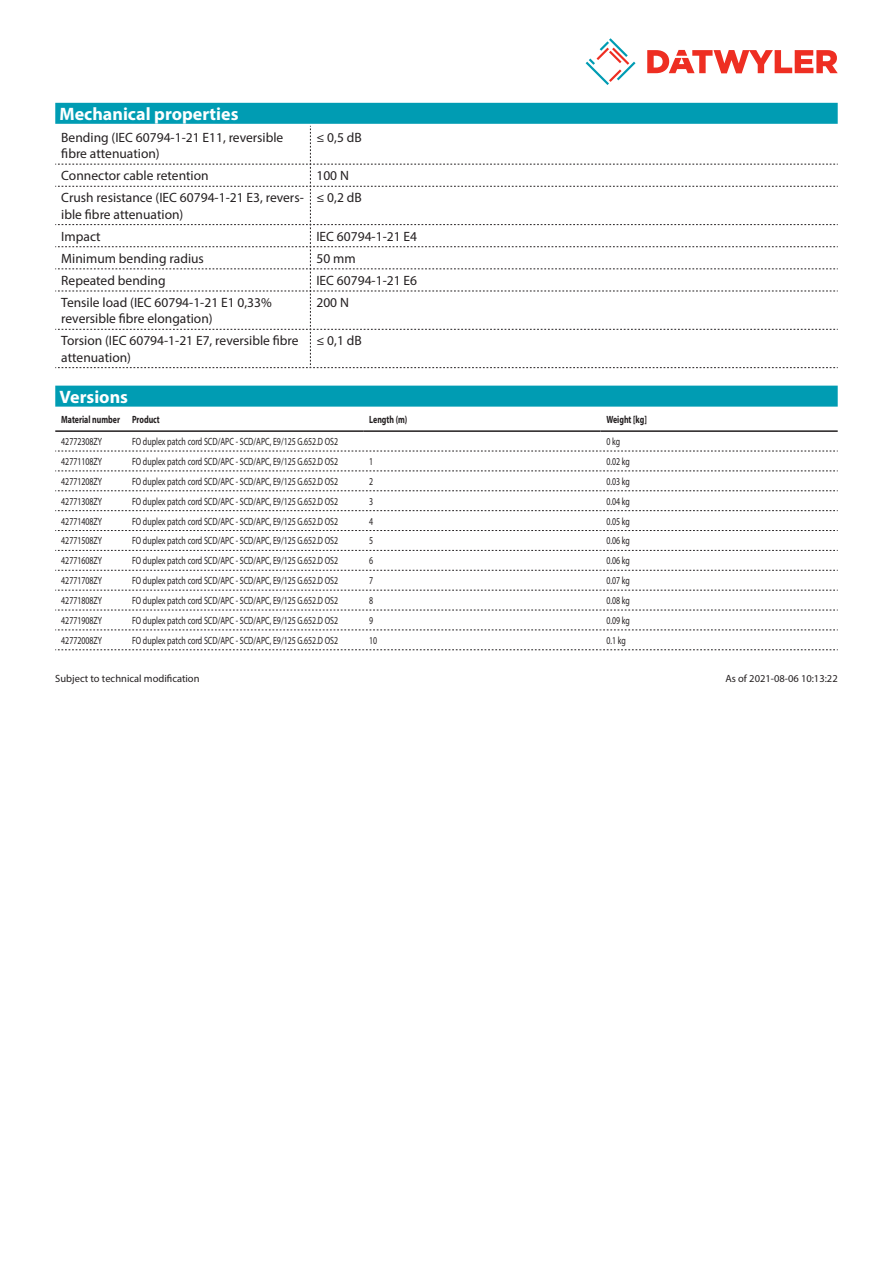
<style>
.page{position:relative;width:893px;height:1263px;background:#fff}
.page>*{position:absolute;margin:0;border:0;box-sizing:border-box;transform-origin:0 0}
.Standard_Head_Proper{font:700 18px "Myriad Pro";color:#fff}
.myriad_light_propert{font:13.5px/16.2px "Myriad Pro";color:#231f20}
.myriadlight{font:10.5px "Myriad Pro";color:#231f20;scale:.75 1}
.Footnote{font:10.5px "Myriad Pro";color:#231f20}
.myriadbold{font:700 10.5px "Myriad Pro";color:#231f20;scale:.75 1}
</style>
<div class="page">
<svg style="left:586px;top:38px;width:49px;height:47px"></svg>
<svg style="left:647px;top:50px;width:191px;height:23px"></svg>
<div style="left:55px;top:103px;width:783px;height:21px;background:#009cb3"></div>
<svg style="left:55px;top:126px;width:783px;height:242px"></svg>
<div style="left:55px;top:386px;width:783px;height:21px;background:#009cb3"></div>
<hr style="left:55px;top:430px;width:71px;height:2px;background:#231f20">
<hr style="left:126px;top:430px;width:237px;height:2px;background:#231f20">
<hr style="left:363px;top:430px;width:237px;height:2px;background:#231f20">
<hr style="left:600px;top:430px;width:238px;height:2px;background:#231f20">
<svg style="left:55px;top:451px;width:783px;height:1px"></svg>
<svg style="left:55px;top:471px;width:783px;height:1px"></svg>
<svg style="left:55px;top:490px;width:783px;height:1px"></svg>
<svg style="left:55px;top:510px;width:783px;height:1px"></svg>
<svg style="left:55px;top:530px;width:783px;height:1px"></svg>
<svg style="left:55px;top:550px;width:783px;height:1px"></svg>
<svg style="left:55px;top:570px;width:783px;height:1px"></svg>
<svg style="left:55px;top:590px;width:783px;height:1px"></svg>
<svg style="left:55px;top:610px;width:783px;height:1px"></svg>
<svg style="left:55px;top:630px;width:783px;height:1px"></svg>
<svg style="left:55px;top:649px;width:783px;height:1px"></svg>
<p class="Standard_Head_Proper" style="left:60px;top:102px;width:180px">Mechanical properties</p>
<p class="myriad_light_propert" style="left:61px;top:129px;width:224px">Bending (IEC 60794-1-21 E11, reversible fibre attenuation)</p>
<p class="myriad_light_propert" style="left:316px;top:129px;width:47px">≤ 0,5 dB</p>
<p class="myriad_light_propert" style="left:61px;top:167px;width:149px">Connector cable retention</p>
<p class="myriad_light_propert" style="left:316px;top:167px;width:34px">100 N</p>
<p class="myriad_light_propert" style="left:61px;top:190px;width:244px">Crush resistance (IEC 60794-1-21 E3, revers&shy;ible fibre attenuation)</p>
<p class="myriad_light_propert" style="left:316px;top:190px;width:47px">≤ 0,2 dB</p>
<p class="myriad_light_propert" style="left:61px;top:228px;width:41px">Impact</p>
<p class="myriad_light_propert" style="left:316px;top:228px;width:102px">IEC 60794-1-21 E4</p>
<p class="myriad_light_propert" style="left:61px;top:250px;width:144px">Minimum bending radius</p>
<p class="myriad_light_propert" style="left:316px;top:250px;width:41px">50 mm</p>
<p class="myriad_light_propert" style="left:61px;top:272px;width:106px">Repeated bending</p>
<p class="myriad_light_propert" style="left:316px;top:272px;width:102px">IEC 60794-1-21 E6</p>
<p class="myriad_light_propert" style="left:61px;top:294px;width:212px">Tensile load (IEC 60794-1-21 E1 0,33% reversible fibre elongation)</p>
<p class="myriad_light_propert" style="left:316px;top:294px;width:34px">200 N</p>
<p class="myriad_light_propert" style="left:61px;top:333px;width:239px">Torsion (IEC 60794-1-21 E7, reversible fibre attenuation)</p>
<p class="myriad_light_propert" style="left:316px;top:333px;width:47px">≤ 0,1 dB</p>
<p class="Standard_Head_Proper" style="left:60px;top:385px;width:70px">Versions</p>
<p class="myriadbold" style="left:61px;top:412px;width:80px">Material number</p>
<p class="myriadbold" style="left:132px;top:412px;width:39px">Product</p>
<p class="myriadbold" style="left:369px;top:412px;width:52px">Length (m)</p>
<p class="myriadbold" style="left:606px;top:412px;width:55px">Weight [kg]</p>
<p class="myriadlight" style="left:61px;top:435px;width:56px">42772308ZY</p>
<p class="myriadlight" style="left:132px;top:435px;width:276px">FO duplex patch cord SCD/APC - SCD/APC, E9/125 G.652.D OS2</p>
<p class="myriadlight" style="left:606px;top:435px;width:20px">0 kg</p>
<p class="myriadlight" style="left:61px;top:455px;width:56px">42771108ZY</p>
<p class="myriadlight" style="left:132px;top:455px;width:276px">FO duplex patch cord SCD/APC - SCD/APC, E9/125 G.652.D OS2</p>
<p class="myriadlight" style="left:369px;top:455px;width:7px">1</p>
<p class="myriadlight" style="left:606px;top:455px;width:33px">0.02 kg</p>
<p class="myriadlight" style="left:61px;top:475px;width:56px">42771208ZY</p>
<p class="myriadlight" style="left:132px;top:475px;width:276px">FO duplex patch cord SCD/APC - SCD/APC, E9/125 G.652.D OS2</p>
<p class="myriadlight" style="left:369px;top:475px;width:7px">2</p>
<p class="myriadlight" style="left:606px;top:475px;width:33px">0.03 kg</p>
<p class="myriadlight" style="left:61px;top:495px;width:56px">42771308ZY</p>
<p class="myriadlight" style="left:132px;top:495px;width:276px">FO duplex patch cord SCD/APC - SCD/APC, E9/125 G.652.D OS2</p>
<p class="myriadlight" style="left:369px;top:495px;width:7px">3</p>
<p class="myriadlight" style="left:606px;top:495px;width:33px">0.04 kg</p>
<p class="myriadlight" style="left:61px;top:514px;width:56px">42771408ZY</p>
<p class="myriadlight" style="left:132px;top:514px;width:276px">FO duplex patch cord SCD/APC - SCD/APC, E9/125 G.652.D OS2</p>
<p class="myriadlight" style="left:369px;top:514px;width:7px">4</p>
<p class="myriadlight" style="left:606px;top:514px;width:33px">0.05 kg</p>
<p class="myriadlight" style="left:61px;top:534px;width:56px">42771508ZY</p>
<p class="myriadlight" style="left:132px;top:534px;width:276px">FO duplex patch cord SCD/APC - SCD/APC, E9/125 G.652.D OS2</p>
<p class="myriadlight" style="left:369px;top:534px;width:7px">5</p>
<p class="myriadlight" style="left:606px;top:534px;width:33px">0.06 kg</p>
<p class="myriadlight" style="left:61px;top:554px;width:56px">42771608ZY</p>
<p class="myriadlight" style="left:132px;top:554px;width:276px">FO duplex patch cord SCD/APC - SCD/APC, E9/125 G.652.D OS2</p>
<p class="myriadlight" style="left:369px;top:554px;width:7px">6</p>
<p class="myriadlight" style="left:606px;top:554px;width:33px">0.06 kg</p>
<p class="myriadlight" style="left:61px;top:574px;width:56px">42771708ZY</p>
<p class="myriadlight" style="left:132px;top:574px;width:276px">FO duplex patch cord SCD/APC - SCD/APC, E9/125 G.652.D OS2</p>
<p class="myriadlight" style="left:369px;top:574px;width:7px">7</p>
<p class="myriadlight" style="left:606px;top:574px;width:33px">0.07 kg</p>
<p class="myriadlight" style="left:61px;top:594px;width:56px">42771808ZY</p>
<p class="myriadlight" style="left:132px;top:594px;width:276px">FO duplex patch cord SCD/APC - SCD/APC, E9/125 G.652.D OS2</p>
<p class="myriadlight" style="left:369px;top:594px;width:7px">8</p>
<p class="myriadlight" style="left:606px;top:594px;width:33px">0.08 kg</p>
<p class="myriadlight" style="left:61px;top:614px;width:56px">42771908ZY</p>
<p class="myriadlight" style="left:132px;top:614px;width:276px">FO duplex patch cord SCD/APC - SCD/APC, E9/125 G.652.D OS2</p>
<p class="myriadlight" style="left:369px;top:614px;width:7px">9</p>
<p class="myriadlight" style="left:606px;top:614px;width:33px">0.09 kg</p>
<p class="myriadlight" style="left:61px;top:634px;width:56px">42772008ZY</p>
<p class="myriadlight" style="left:132px;top:634px;width:276px">FO duplex patch cord SCD/APC - SCD/APC, E9/125 G.652.D OS2</p>
<p class="myriadlight" style="left:369px;top:634px;width:12px">10</p>
<p class="myriadlight" style="left:606px;top:634px;width:27px">0.1 kg</p>
<p class="Footnote" style="left:55px;top:671px;width:146px">Subject to technical modification</p>
<p class="Footnote" style="left:725px;top:671px;width:114px">As of 2021-08-06 10:13:22</p>
</div>
